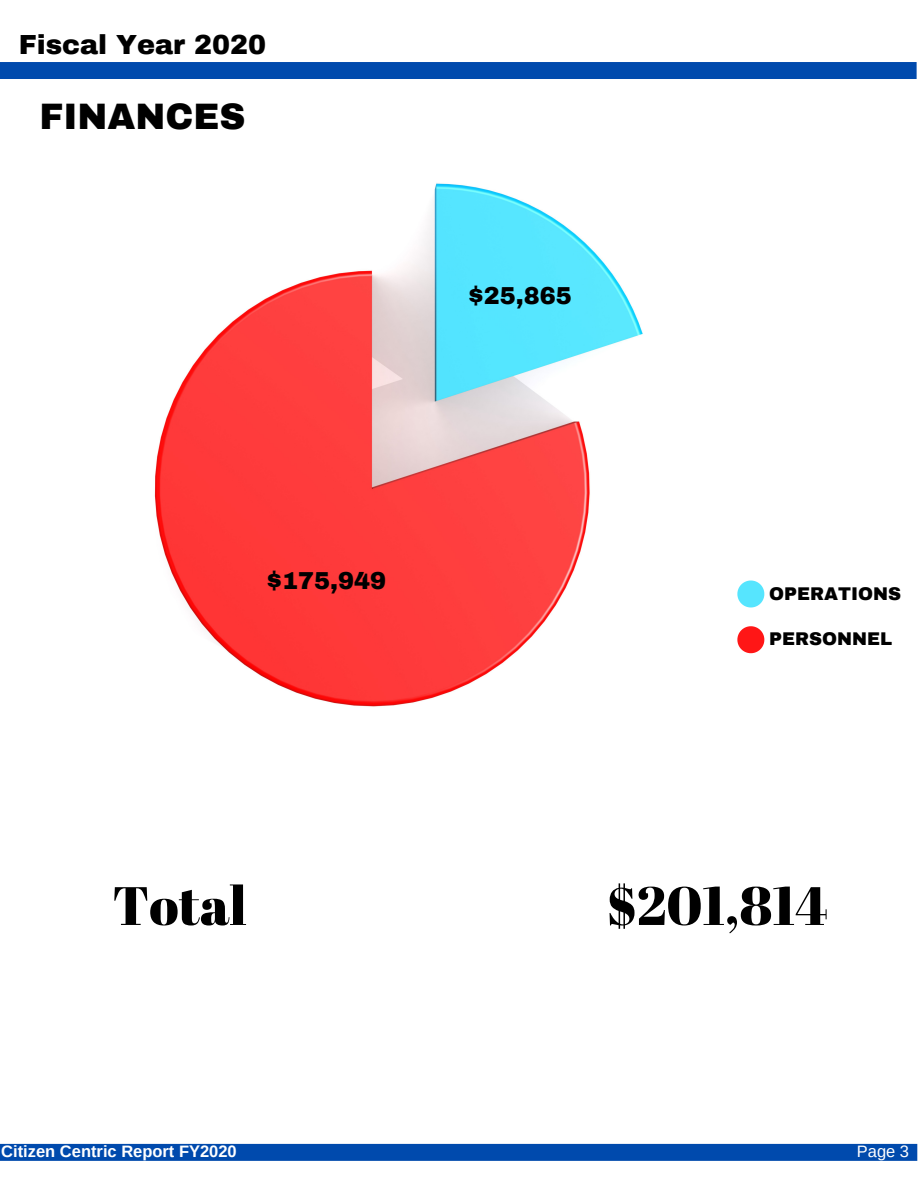
<style>
.page{position:relative;width:918px;height:1188px;background:#fff}
.page>*{position:absolute;margin:0;border:0;box-sizing:border-box;transform-origin:0 0}
.t1{font:54px "Abril Fatface";color:#000}
.t2{font:900 36px "Archivo";color:#000}
.t3{font:900 27px "Archivo";color:#000}
.t4{font:900 24px "Archivo";color:#000}
.t5{font:900 18px "Archivo";color:#000}
.t6{font:700 16.5px "Arimo";color:#fff}
.t7{font:16.5px "Arimo";color:#fff}
</style>
<div class="page">
<div style="left:0;top:1144px;width:917px;height:17px;background:#004aad"></div>
<div style="left:0;top:62px;width:917px;height:17px;background:#004aad"></div>
<img style="left:154px;top:183px;width:489px;height:524px">
<svg style="left:737px;top:626px;width:27px;height:27px"></svg>
<svg style="left:737px;top:581px;width:27px;height:26px"></svg>
<h3 class="t3" style="left:19px;top:31px;width:249px">Fiscal Year 2020</h3>
<h2 class="t2" style="left:39px;top:97px;width:207px">FINANCES</h2>
<h3 class="t4" style="left:468px;top:283px;width:106px">$25,865</h3>
<h3 class="t4" style="left:266px;top:567px;width:122px">$175,949</h3>
<p class="t5" style="left:769px;top:584px;width:133px">OPERATIONS</p>
<p class="t5" style="left:769px;top:630px;width:124px">PERSONNEL</p>
<h1 class="t1" style="left:112px;top:868px;width:136px">Total</h1>
<h1 class="t1" style="left:606px;top:868px;width:223px">$201,814</h1>
<p class="t6" style="left:1px;top:1142px;width:237px">Citizen Centric Report FY2020</p>
<p class="t7" style="left:857px;top:1142px;width:54px">Page 3</p>
</div>
